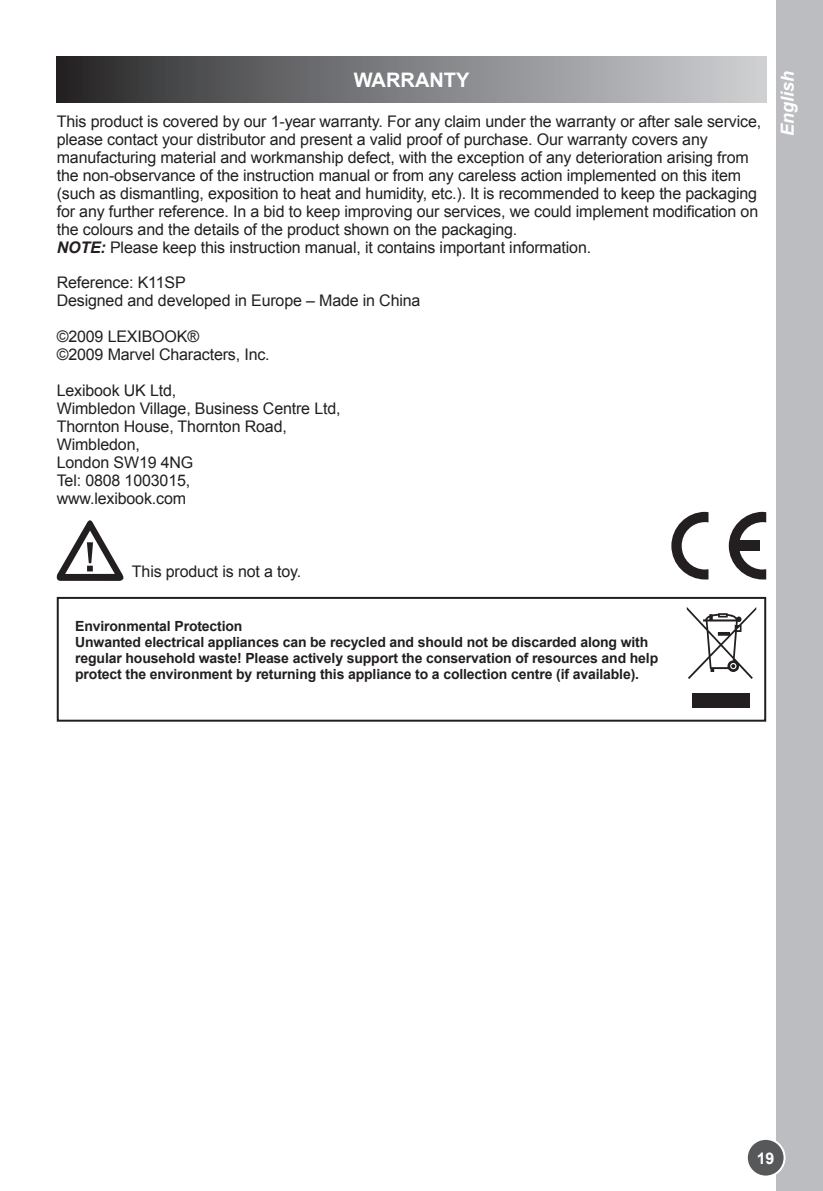
<style>
.page{position:relative;width:823px;height:1191px;background:#fff}
.page>*{position:absolute;margin:0;border:0;box-sizing:border-box;transform-origin:0 0}
.t1{font:700 20px "VU Arial";color:#fff}
.t2{font:italic 700 18px "VU Arial";color:#fff}
.t3{font:16px/18px "VU Arial";letter-spacing:-.01em;color:#231f20}
.t4{font:700 16px "VU Arial";color:#fff}
.t5{font:700 14px/16px "VU Arial";letter-spacing:-.01em;color:#231f20}
.s1{font-weight:700;font-style:italic}
</style>
<div class="page">
<div style="left:775px;top:0;width:47px;height:1191px;background:#bcbdc0"></div>
<div style="left:746px;top:1138px;width:38px;height:38px;background:#57585a;border-radius:50%"></div>
<div style="left:745px;top:1137px;width:40px;height:40px;border:2px solid #fff;border-radius:50%"></div>
<div style="left:57px;top:57px;width:708px;height:45px;background:linear-gradient(to right,#2a2a2b,#d1d3d6)"></div>
<div style="left:57px;top:597px;width:708px;height:124px;border:2px solid #231f20"></div>
<svg style="left:671px;top:512px;width:37px;height:67px"></svg>
<svg style="left:728px;top:512px;width:37px;height:67px"></svg>
<div style="left:731px;top:540px;width:27px;height:11px;background:#231f20"></div>
<svg style="left:686px;top:607px;width:69px;height:72px"></svg>
<div style="left:692px;top:693px;width:57px;height:14px;background:#231f20"></div>
<svg style="left:56px;top:520px;width:68px;height:61px"></svg>
<p class="t1" style="left:353px;top:66px;width:117px">WARRANTY</p>
<p class="t3" style="left:57px;top:112px;width:705px">This product is covered by our 1-year warranty. For any claim under the warranty or after sale service, please contact your distributor and present a valid proof of purchase. Our warranty covers any manufacturing material and workmanship defect, with the exception of any deterioration arising from the non-observance of the instruction manual or from any careless action implemented on this item (such as dismantling, exposition to heat and humidity, etc.). It is recommended to keep the packaging for any further reference. In a bid to keep improving our services, we could implement modification on the colours and the details of the product shown on the packaging.<br><span class="s1">NOTE:</span> Please keep this instruction manual, it contains important information.</p>
<p class="t3" style="left:57px;top:273px;width:365px">Reference: K11SP<br>Designed and developed in Europe – Made in China</p>
<p class="t3" style="left:57px;top:327px;width:214px">©2009 LEXIBOOK®<br>©2009 Marvel Characters, Inc.</p>
<p class="t3" style="left:57px;top:381px;width:285px">Lexibook UK Ltd,<br>Wimbledon Village, Business Centre Ltd,<br>Thornton House, Thornton Road,<br>Wimbledon,<br>London SW19 4NG<br>Tel: 0808 1003015,<br>www.lexibook.com</p>
<p class="t2" style="left:775px;top:136px;width:67px;rotate:-90deg">English</p>
<p class="t3" style="left:132px;top:563px;width:171px">This product is not a toy.</p>
<p class="t5" style="left:75px;top:619px;width:584px">Environmental Protection<br>Unwanted electrical appliances can be recycled and should not be discarded along with regular household waste! Please actively support the conservation of resources and help protect the environment by returning this appliance to a collection centre (if available).</p>
<p class="t4" style="left:756px;top:1148px;width:19px">19</p>
</div>
